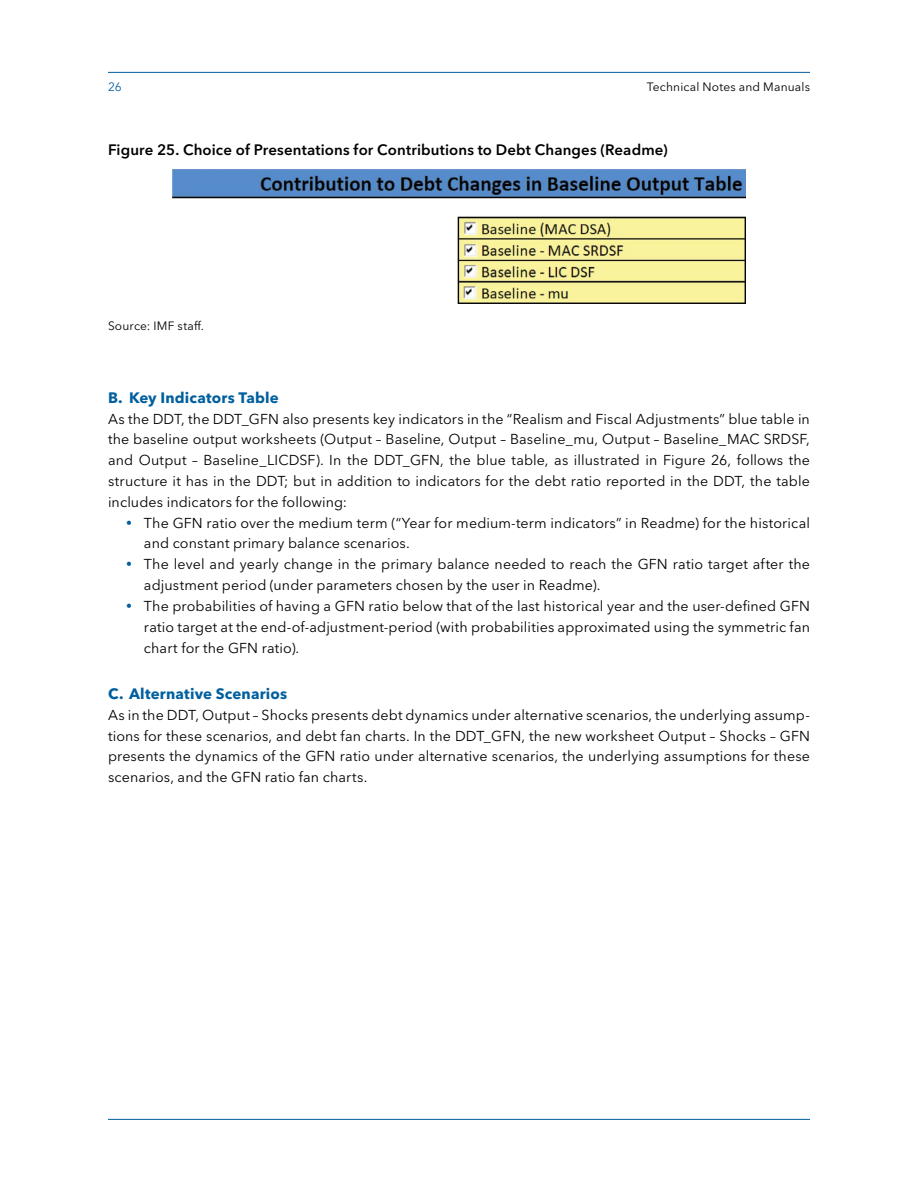
<style>
.page{position:relative;width:918px;height:1188px;background:#fff}
.page>*{position:absolute;margin:0;border:0;box-sizing:border-box;transform-origin:0 0}
.t1{font:600 15px "Avenir Next W1 G";letter-spacing:.01em;color:#000}
.t2{font:700 15px "Avenir Next W1 G";letter-spacing:.01em;color:#005f9e}
.t3{font:14.25px/20.9px "Avenir Next W1 G";letter-spacing:.01em;color:#000;text-align:justify}
.t4{font:12px "Avenir Next W1 G";letter-spacing:.015em;color:#000}
.t5{font:12px "Avenir Next W1 G";color:#005f9e}
</style>
<div class="page">
<hr style="left:108px;top:72px;width:702px;height:1px;background:#005f9e">
<hr style="left:108px;top:1119px;width:702px;height:1px;background:#005f9e">
<img style="left:172px;top:169px;width:574px;height:134px">
<p class="t5" style="left:108px;top:77px;width:15px">26</p>
<p class="t4" style="left:647px;top:77px;width:165px">Technical Notes and Manuals</p>
<p class="t1" style="left:108px;top:138px;width:561px">Figure 25. Choice of Presentations for Contributions to Debt Changes (Readme)</p>
<p class="t4" style="left:108px;top:317px;width:97px">Source: IMF staff.</p>
<p class="t2" style="left:108px;top:386px;width:172px">B. Key Indicators Table</p>
<p class="t3" style="left:108px;top:407px;width:704px">As the DDT, the DDT_GFN also presents key indicators in the “Realism and Fiscal Adjustments” blue table in the baseline output worksheets (Output – Baseline, Output – Baseline_mu, Output – Baseline_MAC SRDSF, and Output – Baseline_LICDSF). In the DDT_GFN, the blue table, as illustrated in Figure 26, follows the structure it has in the DDT; but in addition to indicators for the debt ratio reported in the DDT, the table includes indicators for the following:</p>
<p class="t3" style="left:144px;top:511px;width:668px;text-align:left">The GFN ratio over the medium term (“Year for medium-term indicators” in Readme) for the historical and constant primary balance scenarios.<br>The level and yearly change in the primary balance needed to reach the GFN ratio target after the adjustment period (under parameters chosen by the user in Readme).<br>The probabilities of having a GFN ratio below that of the last historical year and the user-defined GFN ratio target at the end-of-adjustment-period (with probabilities approximated using the symmetric fan chart for the GFN ratio).</p>
<p class="t2" style="left:108px;top:682px;width:181px">C. Alternative Scenarios</p>
<p class="t3" style="left:108px;top:703px;width:704px">As in the DDT, Output – Shocks presents debt dynamics under alternative scenarios, the underlying assump&shy;tions for these scenarios, and debt fan charts. In the DDT_GFN, the new worksheet Output – Shocks – GFN presents the dynamics of the GFN ratio under alternative scenarios, the underlying assumptions for these scenarios, and the GFN ratio fan charts.</p>
</div>
